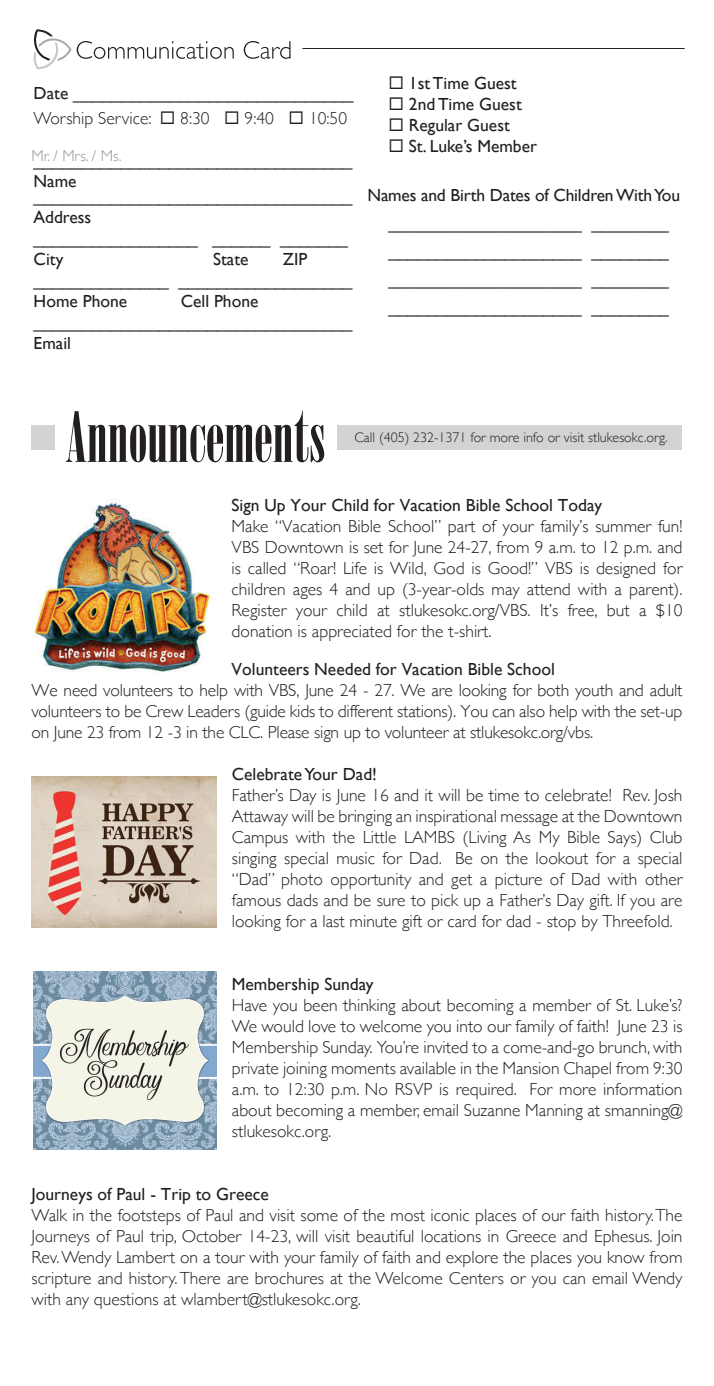
<style>
.page{position:relative;width:714px;height:1386px;background:#fff}
.page>*{position:absolute;margin:0;border:0;box-sizing:border-box;transform-origin:0 0}
.t1{font:70px "Onyx";color:#231f20}
.t2{font:300 17.5px/21px "Gill Sans";color:#231f20}
.t3{font:17.5px/21px "Gill Sans";color:#231f20}
.t4{font:300 15.75px "Gill Sans";color:#939598}
.t5{font:300 14px "Gill Sans";color:#231f20}
.s1{font-weight:300}
.s2{font-weight:400}
</style>
<div class="page">
<div style="left:31px;top:425px;width:651px;height:25px;background:#d1d3d4"></div>
<div style="left:55px;top:402px;width:282px;height:67px;background:#fff"></div>
<svg style="left:33px;top:29px;width:258px;height:41px"></svg>
<hr style="left:302px;top:48px;width:383px;height:1px;background:#231f20">
<img style="left:34px;top:972px;width:182px;height:177px">
<img style="left:32px;top:499px;width:183px;height:174px">
<img style="left:32px;top:777px;width:184px;height:151px">
<p class="t3" style="left:34px;top:81px;width:321px;line-height:24.5px">Date _____________________________<br><span class="s1">Worship Service:</span> ◻ <span class="s1">8:30</span> ◻ <span class="s1">9:40</span> ◻ <span class="s1">10:50</span></p>
<p class="t4" style="left:32px;top:143px;width:91px">Mr. / Mrs. / Ms.</p>
<p class="t3" style="left:34px;top:149px;width:320px">_________________________________<br>Name</p>
<p class="t3" style="left:34px;top:186px;width:320px">_________________________________<br>Address<br>_________________ ______ _______<br>City</p>
<p class="t3" style="left:213px;top:249px;width:37px">State</p>
<p class="t3" style="left:34px;top:249px;width:320px;text-indent:249px">ZIP ______________ __________________<br>Home Phone</p>
<p class="t3" style="left:34px;top:291px;width:320px;text-indent:147px">Cell Phone _________________________________<br>Email</p>
<p class="t3" style="left:389px;top:73px;width:130px">◻ 1st Time Guest</p>
<p class="t3" style="left:389px;top:94px;width:135px">◻ 2nd Time Guest</p>
<p class="t3" style="left:389px;top:115px;width:123px">◻ Regular Guest</p>
<p class="t3" style="left:389px;top:136px;width:150px">◻ St. Luke’s Member</p>
<p class="t3" style="left:368px;top:181px;width:314px;line-height:28px;text-align:center">Names and Birth Dates of Children With You ____________________ ________ ____________________ ________ ____________________ ________ ____________________ ________</p>
<p class="t1" style="left:66px;top:397px;width:261px">Announcements</p>
<p class="t5" style="left:354px;top:426px;width:315px">Call (405) 232-1371 for more info or visit stlukesokc.org.</p>
<p class="t2" style="left:232px;top:494px;width:452px"><span class="s2">Sign Up Your Child for Vacation Bible School Today<br></span>Make “Vacation Bible School” part of your family’s summer fun!<br>VBS Downtown is set for June 24-27, from 9 a.m. to 12 p.m. and is called “Roar! Life is Wild, God is Good!” VBS is designed for children ages 4 and up (3-year-olds may attend with a parent).<br>Register your child at stlukesokc.org/VBS. It’s free, but a $10 donation is appreciated for the t-shirt.</p>
<p class="t2" style="left:32px;top:658px;width:653px;text-indent:200px"><span class="s2">Volunteers Needed for Vacation Bible School<br></span>We need volunteers to help with VBS, June 24 - 27. We are looking for both youth and adult volunteers to be Crew Leaders (guide kids to different stations). You can also help with the set-up on June 23 from 12 -3 in the CLC. Please sign up to volunteer at stlukesokc.org/vbs.</p>
<p class="t2" style="left:232px;top:763px;width:452px"><span class="s2">Celebrate Your Dad!<br></span>Father’s Day is June 16 and it will be time to celebrate! Rev. Josh Attaway will be bringing an inspirational message at the Downtown Campus with the Little LAMBS (Living As My Bible Says) Club singing special music for Dad. Be on the lookout for a special “Dad” photo opportunity and get a picture of Dad with other famous dads and be sure to pick up a Father’s Day gift. If you are looking for a last minute gift or card for dad - stop by Threefold.</p>
<p class="t2" style="left:232px;top:973px;width:452px"><span class="s2">Membership Sunday<br></span>Have you been thinking about becoming a member of St. Luke’s?<br>We would love to welcome you into our family of faith! June 23 is Membership Sunday. You’re invited to a come-and-go brunch, with private joining moments available in the Mansion Chapel from 9:30 a.m. to 12:30 p.m. No RSVP is required. For more information about becoming a member, email Suzanne Manning at smanning@ stlukesokc.org.</p>
<p class="t2" style="left:32px;top:1183px;width:653px"><span class="s2">Journeys of Paul - Trip to Greece<br></span>Walk in the footsteps of Paul and visit some of the most iconic places of our faith history. The Journeys of Paul trip, October 14-23, will visit beautiful locations in Greece and Ephesus. Join Rev. Wendy Lambert on a tour with your family of faith and explore the places you know from scripture and history. There are brochures at the Welcome Centers or you can email Wendy with any questions at wlambert@stlukesokc.org.</p>
</div>
